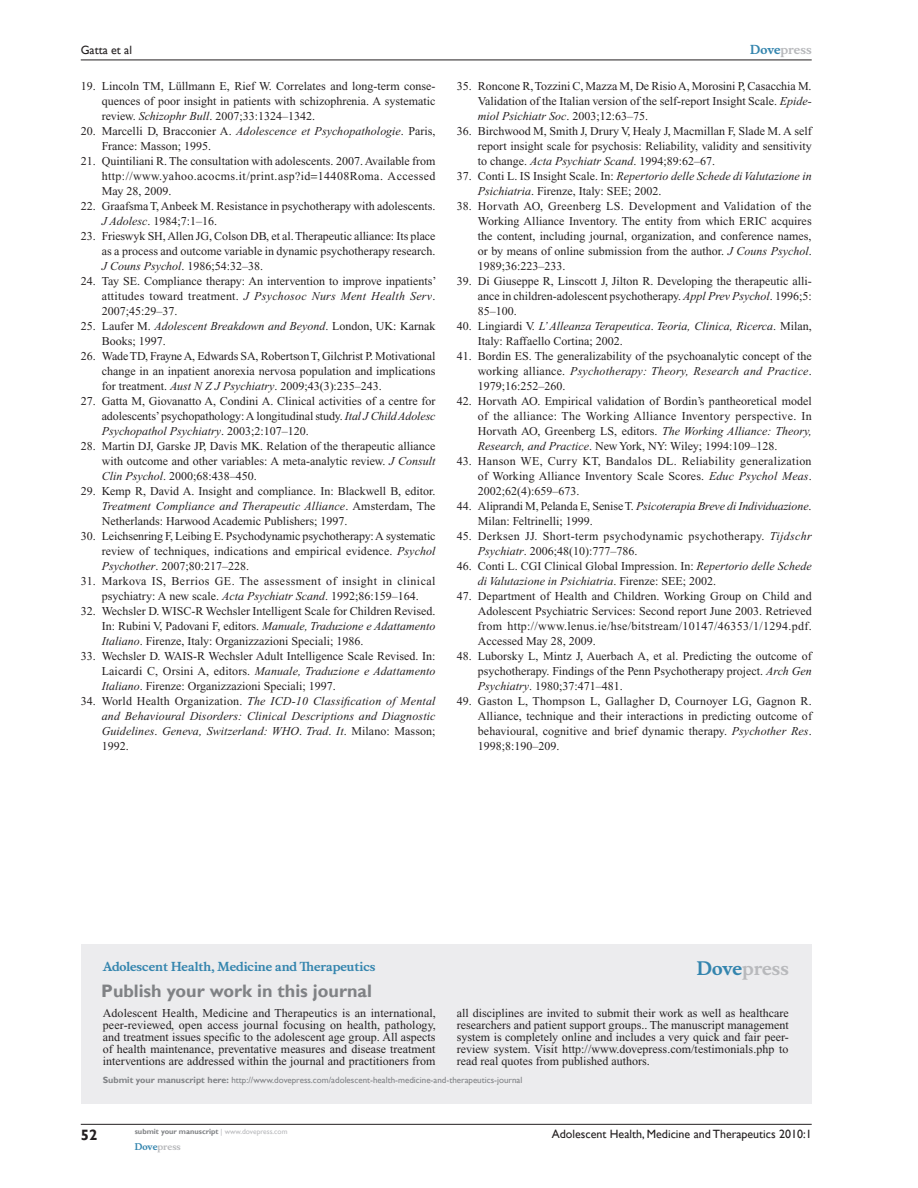
<style>
.page{position:relative;width:918px;height:1188px;background:#fff}
.page>*{position:absolute;margin:0;border:0;box-sizing:border-box;transform-origin:0 0}
.t1{font:700 18px "Gill Sans";color:#808285}
.t2{font:700 18px "Musee";color:#b8b9bc}
.t3{font:700 15px "Gill Sans";color:#231f20}
.t4{font:12px/15px "Times New Roman";color:#231f20;text-align:justify}
.t5{font:italic 12px/15px "Times New Roman";letter-spacing:.005em;color:#231f20;text-align:justify}
.t6{font:12px/15px "Times New Roman";letter-spacing:.035em;color:#231f20;text-align:center}
.t7{font:12px/15px "Times New Roman";letter-spacing:.03em;color:#231f20}
.t8{font:12px "Gill Sans";color:#231f20}
.t9{font:700 12px "Musee";color:#3485ae}
.t10{font:700 12px "Musee";color:#b8b9bc}
.t11{font:9px "Gill Sans";color:#808285}
.t12{font:700 9px "Musee";color:#b8b9bc}
.t13{font:700 7.5px "Gill Sans";color:#808285}
.s1{font-style:italic}
.s2{font-style:normal}
.s3{color:#3485ae}
.s4{font-weight:700}
.s5{font-weight:400;color:#b8b9bc}
</style>
<div class="page">
<div style="left:81px;top:944px;width:731px;height:159px;background:#ececee"></div>
<hr style="left:81px;top:1124px;width:731px;height:1px;background:#231f20">
<hr style="left:81px;top:60px;width:731px;height:1px;background:#231f20">
<p class="t8" style="left:81px;top:43px;width:53px">Gatta et al</p>
<p class="t4" style="left:102px;top:79px;width:335px;text-indent:-21px">19. Lincoln TM, Lüllmann E, Rief W. Correlates and long-term conse&shy;quences of poor insight in patients with schizophrenia. A systematic review. <span class="s1">Schizophr Bull</span>. 2007;33:1324–1342.</p>
<p class="t4" style="left:102px;top:124px;width:335px;text-indent:-21px">20. Marcelli D, Bracconier A. <span class="s1">Adolescence et Psychopathologie</span>. Paris,<br>France: Masson; 1995.</p>
<p class="t4" style="left:102px;top:154px;width:335px;text-indent:-21px">21. Quintiliani R. The consultation with adolescents. 2007. Available from http://www.yahoo.acocms.it/print.asp?id 14408Roma. Accessed May 28, 2009.</p>
<p class="t4" style="left:102px;top:199px;width:335px;text-indent:-21px">22. Graafsma T, Anbeek M. Resistance in psychotherapy with adolescents.<br><span class="s1">J Adolesc</span>. 1984;7:1–16.</p>
<p class="t4" style="left:102px;top:229px;width:335px;text-indent:-21px">23. Frieswyk SH, Allen JG, Colson DB, et al. Therapeutic alliance: Its place as a process and outcome variable in dynamic psychotherapy research.<br><span class="s1">J Couns Psychol</span>. 1986;54:32–38.</p>
<p class="t4" style="left:102px;top:274px;width:336px;text-indent:-21px">24. Tay SE. Compliance therapy: An intervention to improve inpatients’ attitudes toward treatment. <span class="s1">J Psychosoc Nurs Ment Health Serv</span>.<br>2007;45:29–37.</p>
<p class="t4" style="left:102px;top:319px;width:335px;text-indent:-21px">25. Laufer M. <span class="s1">Adolescent Breakdown and Beyond</span>. London, UK: Karnak<br>Books; 1997.</p>
<p class="t4" style="left:102px;top:349px;width:335px;text-indent:-21px">26. Wade TD, Frayne A, Edwards SA, Robertson T, Gilchrist P. Motivational change in an inpatient anorexia nervosa population and implications for treatment. <span class="s1">Aust N Z J Psychiatry</span>. 2009;43(3):235–243.</p>
<p class="t4" style="left:102px;top:394px;width:335px;text-indent:-21px">27. Gatta M, Giovanatto A, Condini A. Clinical activities of a centre for adolescents’ psychopathology: A longitudinal study. <span class="s1">Ital J Child Adolesc Psychopathol Psychiatry</span>. 2003;2:107–120.</p>
<p class="t4" style="left:102px;top:439px;width:335px;text-indent:-21px">28. Martin DJ, Garske JP, Davis MK. Relation of the therapeutic alliance with outcome and other variables: A meta‑analytic review. <span class="s1">J Consult Clin Psychol</span>. 2000;68:438–450.</p>
<p class="t4" style="left:102px;top:484px;width:335px;text-indent:-21px">29. Kemp R, David A. Insight and compliance. In: Blackwell B, editor.<br><span class="s1">Treatment Compliance and Therapeutic Alliance</span>. Amsterdam, The Netherlands: Harwood Academic Publishers; 1997.</p>
<p class="t4" style="left:102px;top:529px;width:335px;text-indent:-21px">30. Leichsenring F, Leibing E. Psychodynamic psychotherapy: A systematic review of techniques, indications and empirical evidence. <span class="s1">Psychol Psychother</span>. 2007;80:217–228.</p>
<p class="t6" style="left:81px;top:574px;width:356px">31. Markova IS, Berrios GE. The assessment of insight in clinical psychiatry: A new scale. <span class="s1">Acta Psychiatr Scand</span>. 1992;86:159–164.</p>
<p class="t4" style="left:102px;top:604px;width:335px;text-indent:-21px">32. Wechsler D. WISC-R Wechsler Intelligent Scale for Children Revised.<br>In: Rubini V, Padovani F, editors. <span class="s1">Manuale, Traduzione e Adattamento Italiano</span>. Firenze, Italy: Organizzazioni Speciali; 1986.</p>
<p class="t4" style="left:102px;top:649px;width:335px;text-indent:-21px">33. Wechsler D. WAIS-R Wechsler Adult Intelligence Scale Revised. In:<br>Laicardi C, Orsini A, editors. <span class="s1">Manuale, Traduzione e Adattamento Italiano</span>. Firenze: Organizzazioni Speciali; 1997.</p>
<p class="t5" style="left:102px;top:694px;width:335px;text-indent:-21px"><span class="s2">34. World Health Organization.</span> The ICD-10 Classification of Mental and Behavioural Disorders: Clinical Descriptions and Diagnostic Guidelines<span class="s2">.</span> Geneva, Switzerland: WHO<span class="s2">.</span> Trad<span class="s2">.</span> It<span class="s2">. Milano: Masson; 1992.</span></p>
<p class="t10" style="left:750px;top:43px;width:63px"><span class="s3">Dove</span>press</p>
<p class="t4" style="left:478px;top:79px;width:335px;text-indent:-21px">35. Roncone R, Tozzini C, Mazza M, De Risio A, Morosini P, Casacchia M.<br>Validation of the Italian version of the self-report Insight Scale. <span class="s1">Epide&shy;miol Psichiatr Soc</span>. 2003;12:63–75.</p>
<p class="t4" style="left:478px;top:124px;width:335px;text-indent:-21px">36. Birchwood M, Smith J, Drury V, Healy J, Macmillan F, Slade M. A self report insight scale for psychosis: Reliability, validity and sensitivity to change. <span class="s1">Acta Psychiatr Scand</span>. 1994;89:62–67.</p>
<p class="t4" style="left:478px;top:169px;width:335px;text-indent:-21px">37. Conti L. IS Insight Scale. In: <span class="s1">Repertorio delle Schede di Valutazione in<br>Psichiatria</span>. Firenze, Italy: SEE; 2002.</p>
<p class="t4" style="left:478px;top:199px;width:335px;text-indent:-21px">38. Horvath AO, Greenberg LS. Development and Validation of the Working Alliance Inventory. The entity from which ERIC acquires the content, including journal, organization, and conference names, or by means of online submission from the author. <span class="s1">J Couns Psychol</span>.<br>1989;36:223–233.</p>
<p class="t4" style="left:478px;top:274px;width:335px;text-indent:-21px">39. Di Giuseppe R, Linscott J, Jilton R. Developing the therapeutic alli&shy;ance in children-adolescent psychotherapy. <span class="s1">Appl Prev Psychol</span>. 1996;5:<br>85–100.</p>
<p class="t4" style="left:478px;top:319px;width:335px;text-indent:-21px">40. Lingiardi V. <span class="s1">L’ Alleanza Terapeutica</span>. <span class="s1">Teoria, Clinica, Ricerca</span>. Milan,<br>Italy: Raffaello Cortina; 2002.</p>
<p class="t4" style="left:478px;top:349px;width:335px;text-indent:-21px">41. Bordin ES. The generalizability of the psychoanalytic concept of the working alliance. <span class="s1">Psychotherapy: Theory, Research and Practice</span>.<br>1979;16:252–260.</p>
<p class="t4" style="left:478px;top:394px;width:335px;text-indent:-21px">42. Horvath AO. Empirical validation of Bordin’s pantheoretical model of the alliance: The Working Alliance Inventory perspective. In Horvath AO, Greenberg LS, editors. <span class="s1">The Working Alliance: Theory, Research, and Practice</span>. New York, NY: Wiley; 1994:109–128.</p>
<p class="t4" style="left:478px;top:454px;width:335px;text-indent:-21px">43. Hanson WE, Curry KT, Bandalos DL. Reliability generalization of Working Alliance Inventory Scale Scores. <span class="s1">Educ Psychol Meas</span>.<br>2002;62(4):659–673.</p>
<p class="t4" style="left:478px;top:499px;width:335px;text-indent:-21px">44. Aliprandi M, Pelanda E, Senise T. <span class="s1">Psicoterapia Breve di Individuazione</span>.<br>Milan: Feltrinelli; 1999.</p>
<p class="t7" style="left:478px;top:529px;width:335px;text-indent:-21px">45. Derksen JJ. Short-term psychodynamic psychotherapy. <span class="s1">Tijdschr<br>Psychiatr</span>. 2006;48(10):777–786.</p>
<p class="t4" style="left:478px;top:559px;width:335px;text-indent:-21px">46. Conti L. CGI Clinical Global Impression. In: <span class="s1">Repertorio delle Schede di Valutazione in Psichiatria</span>. Firenze: SEE; 2002.</p>
<p class="t4" style="left:478px;top:589px;width:335px;text-indent:-21px">47. Department of Health and Children. Working Group on Child and Adolescent Psychiatric Services: Second report June 2003. Retrieved from http://www.lenus.ie/hse/bitstream/10147/46353/1/1294.pdf.<br>Accessed May 28, 2009.</p>
<p class="t4" style="left:478px;top:649px;width:335px;text-indent:-21px">48. Luborsky L, Mintz J, Auerbach A, et al. Predicting the outcome of psychotherapy. Findings of the Penn Psychotherapy project. <span class="s1">Arch Gen Psychiatry</span>. 1980;37:471–481.</p>
<p class="t4" style="left:478px;top:694px;width:336px;text-indent:-21px">49. Gaston L, Thompson L, Gallagher D, Cournoyer LG, Gagnon R.<br>Alliance, technique and their interactions in predicting outcome of behavioural, cognitive and brief dynamic therapy. <span class="s1">Psychother Res</span>.<br>1998;8:190–209.</p>
<p class="t9" style="left:103px;top:959px;width:274px">Adolescent Health, Medicine and Therapeutics</p>
<h1 class="t1" style="left:101px;top:980px;width:272px">Publish your work in this journal</h1>
<h1 class="t2" style="left:697px;top:958px;width:94px"><span class="s3">Dove</span>press</h1>
<p class="t4" style="left:103px;top:1007px;width:335px;line-height:12px">Adolescent Health, Medicine and Therapeutics is an international, peer-reviewed, open access journal focusing on health, pathology, and treatment issues specific to the adolescent age group. All aspects of health maintenance, preventative measures and disease treatment interventions are addressed within the journal and practitioners from</p>
<p class="t4" style="left:457px;top:1007px;width:333px;line-height:12px">all disciplines are invited to submit their work as well as healthcare researchers and patient support groups.. The manuscript management system is completely online and includes a very quick and fair peer&shy;review system. Visit http://www.dovepress.com/testimonials.php to read real quotes from published authors.</p>
<p class="t11" style="left:103px;top:1075px;width:421px"><span class="s4">Submit your manuscript here:</span> http://www.dovepress.com/adolescent-health-medicine-and-therapeutics-journal</p>
<p class="t3" style="left:81px;top:1126px;width:18px">52</p>
<p class="t13" style="left:135px;top:1127px;width:154px">submit your manuscript <span class="s5">| www.dovepress.com</span></p>
<p class="t12" style="left:135px;top:1141px;width:48px"><span class="s3">Dove</span>press</p>
<p class="t8" style="left:552px;top:1127px;width:261px">Adolescent Health, Medicine and Therapeutics 2010:1</p>
</div>
